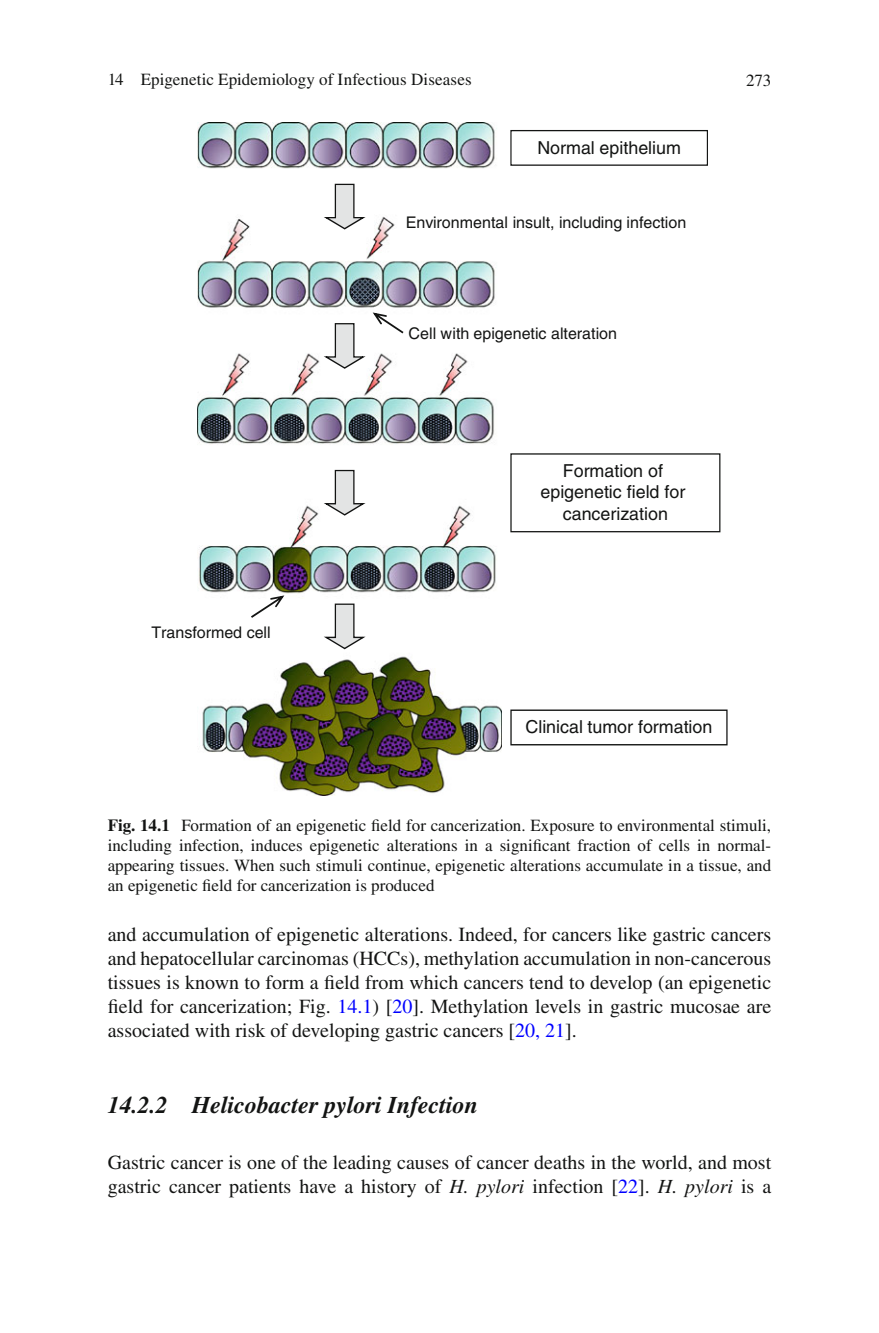
<style>
.page{position:relative;width:879px;height:1333px;background:#fff}
.page>*{position:absolute;margin:0;border:0;box-sizing:border-box;transform-origin:0 0}
.t1{font:italic 700 24px "Times";color:#131413}
.t2{font:20px/24px "Times";color:#131413;text-align:justify}
.t3{font:17.8px/21.4px "Helvetica";color:#131413;text-align:center}
.t4{font:17px/20px "Times";color:#131413;text-align:justify}
.t5{font:16px "Helvetica";color:#131413}
.s1{font-weight:700}
.s2{color:#00f}
.s3{font-style:italic}
</style>
<div class="page">
<img style="left:197px;top:122px;width:304px;height:673px">
<svg style="left:324px;top:323px;width:41px;height:46px"></svg>
<svg style="left:324px;top:470px;width:41px;height:45px"></svg>
<svg style="left:373px;top:312px;width:30px;height:21px"></svg>
<svg style="left:324px;top:603px;width:41px;height:46px"></svg>
<svg style="left:510px;top:453px;width:210px;height:79px"></svg>
<svg style="left:510px;top:709px;width:217px;height:36px"></svg>
<svg style="left:251px;top:595px;width:33px;height:23px"></svg>
<svg style="left:324px;top:184px;width:41px;height:45px"></svg>
<svg style="left:510px;top:130px;width:198px;height:36px"></svg>
<p class="t4" style="left:108px;top:71px;width:365px">14 Epigenetic Epidemiology of Infectious Diseases</p>
<p class="t4" style="left:746px;top:72px;width:27px">273</p>
<p class="t3" style="left:537px;top:138px;width:145px">Normal epithelium</p>
<p class="t5" style="left:406px;top:216px;width:282px">Environmental insult, including infection</p>
<p class="t5" style="left:409px;top:328px;width:210px">Cell with epigenetic alteration</p>
<p class="t5" style="left:151px;top:626px;width:121px">Transformed cell</p>
<p class="t3" style="left:540px;top:462px;width:146px">Formation of epigenetic field for cancerization</p>
<p class="t3" style="left:525px;top:718px;width:188px">Clinical tumor formation</p>
<p class="t4" style="left:108px;top:816px;width:665px"><span class="s1">Fig. 14.1</span> Formation of an epigenetic field for cancerization. Exposure to environmental stimuli, including infection, induces epigenetic alterations in a significant fraction of cells in normal&shy;appearing tissues. When such stimuli continue, epigenetic alterations accumulate in a tissue, and an epigenetic field for cancerization is produced</p>
<p class="t2" style="left:108px;top:924px;width:665px">and accumulation of epigenetic alterations. Indeed, for cancers like gastric cancers and hepatocellular carcinomas (HCCs), methylation accumulation in non-cancerous tissues is known to form a field from which cancers tend to develop (an epigenetic field for cancerization; Fig. <span class="s2">14.1</span> ) [ <span class="s2">20</span> ] . Methylation levels in gastric mucosae are associated with risk of developing gastric cancers [ <span class="s2">20, 21</span> ] .</p>
<p class="t1" style="left:108px;top:1096px;width:372px">14.2.2 Helicobacter pylori Infection</p>
<p class="t2" style="left:108px;top:1152px;width:665px">Gastric cancer is one of the leading causes of cancer deaths in the world, and most gastric cancer patients have a history of <span class="s3">H. pylori</span> infection [ <span class="s2">22</span> ] . <span class="s3">H. pylori</span> is a</p>
</div>
